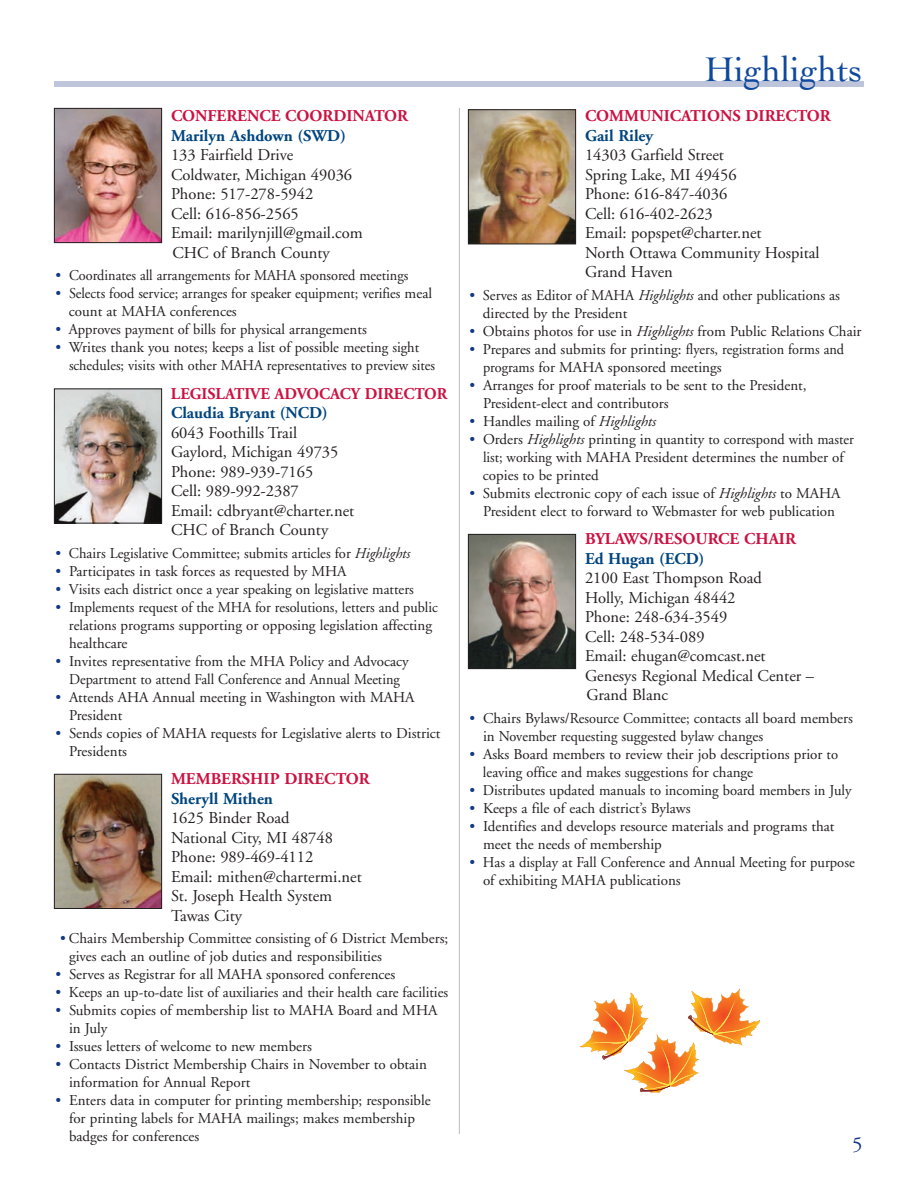
<style>
.page{position:relative;width:918px;height:1188px;background:#fff}
.page>*{position:absolute;margin:0;border:0;box-sizing:border-box;transform-origin:0 0}
.t1{font:36px "Cochin";color:#0f499d}
.t2{font:21px "Adobe Garamond";color:#113880}
.t3{font:16.5px/19.5px "Adobe Garamond";color:#231f20}
.t4{font:700 16.5px "Adobe Garamond";color:#cd1141}
.t5{font:700 16.5px "Adobe Garamond";color:#01457f}
.t6{font:15px/18px "Adobe Garamond";color:#231f20}
.t7{font:15px/18px "Adobe Garamond";color:#231f20;scale:.95 1}
.s1{color:#113880}
.s2{font-style:italic}
</style>
<div class="page">
<div style="left:54px;top:81px;width:810px;height:6px;background:#bec5db"></div>
<hr style="left:459px;top:108px;width:1px;height:1026px;background:#bcbdc0">
<img style="left:56px;top:390px;width:104px;height:132px">
<div style="left:54px;top:388px;width:108px;height:136px;border:1px solid #231f20"></div>
<img style="left:470px;top:111px;width:104px;height:131px">
<div style="left:468px;top:109px;width:108px;height:135px;border:1px solid #231f20"></div>
<img style="left:470px;top:536px;width:104px;height:131px">
<div style="left:468px;top:534px;width:108px;height:135px;border:1px solid #231f20"></div>
<svg style="left:579px;top:988px;width:181px;height:105px"></svg>
<img style="left:56px;top:110px;width:104px;height:131px">
<div style="left:54px;top:108px;width:108px;height:135px;border:1px solid #231f20"></div>
<img style="left:56px;top:776px;width:104px;height:131px">
<div style="left:54px;top:774px;width:108px;height:135px;border:1px solid #231f20"></div>
<p class="t4" style="left:171px;top:107px;width:239px">CONFERENCE COORDINATOR</p>
<p class="t5" style="left:171px;top:127px;width:176px">Marilyn Ashdown (SWD)</p>
<p class="t3" style="left:171px;top:146px;width:193px">133 Fairfield Drive<br>Coldwater, Michigan 49036<br>Phone: 517-278-5942<br>Cell: 616-856-2565<br>Email: marilynjill@gmail.com<br>CHC of Branch County</p>
<p class="t7" style="left:56px;top:267px;width:373px"><span class="s1">•</span> Coordinates all arrangements for MAHA sponsored meetings</p>
<p class="t7" style="left:69px;top:285px;width:384px;text-indent:-13px"><span class="s1">•</span> Selects food service; arranges for speaker equipment; verifies meal count at MAHA conferences</p>
<p class="t6" style="left:55px;top:321px;width:313px"><span class="s1">•</span> Approves payment of bills for physical arrangements</p>
<p class="t6" style="left:69px;top:339px;width:368px;text-indent:-14px"><span class="s1">•</span> Writes thank you notes; keeps a list of possible meeting sight schedules; visits with other MAHA representatives to preview sites</p>
<p class="t4" style="left:171px;top:385px;width:278px">LEGISLATIVE ADVOCACY DIRECTOR</p>
<p class="t5" style="left:171px;top:404px;width:158px">Claudia Bryant (NCD)</p>
<p class="t3" style="left:171px;top:423px;width:185px">6043 Foothills Trail<br>Gaylord, Michigan 49735<br>Phone: 989-939-7165<br>Cell: 989-992-2387<br>Email: cdbryant@charter.net<br>CHC of Branch County</p>
<p class="t6" style="left:56px;top:545px;width:356px"><span class="s1">•</span> Chairs Legislative Committee; submits articles for <span class="s2">Highlights</span></p>
<p class="t6" style="left:56px;top:563px;width:293px"><span class="s1">•</span> Participates in task forces as requested by MHA</p>
<p class="t6" style="left:56px;top:581px;width:360px"><span class="s1">•</span> Visits each district once a year speaking on legislative matters</p>
<p class="t7" style="left:69px;top:599px;width:390px;text-indent:-13px"><span class="s1">•</span> Implements request of the MHA for resolutions, letters and public relations programs supporting or opposing legislation affecting healthcare</p>
<p class="t6" style="left:56px;top:653px;width:355px;text-align:center"><span class="s1">•</span> Invites representative from the MHA Policy and Advocacy<br>Department to attend Fall Conference and Annual Meeting</p>
<p class="t6" style="left:69px;top:689px;width:347px;text-indent:-14px"><span class="s1">•</span> Attends AHA Annual meeting in Washington with MAHA<br>President</p>
<p class="t6" style="left:69px;top:725px;width:373px;text-indent:-14px"><span class="s1">•</span> Sends copies of MAHA requests for Legislative alerts to District<br>Presidents</p>
<p class="t4" style="left:171px;top:770px;width:200px">MEMBERSHIP DIRECTOR</p>
<p class="t5" style="left:171px;top:790px;width:104px">Sheryll Mithen</p>
<p class="t3" style="left:171px;top:809px;width:192px">1625 Binder Road<br>National City, MI 48748<br>Phone: 989-469-4112<br>Email: mithen@chartermi.net<br>St. Joseph Health System<br>Tawas City</p>
<p class="t6" style="left:69px;top:930px;width:381px;text-indent:-9px"><span class="s1">•</span> Chairs Membership Committee consisting of 6 District Members; gives each an outline of job duties and responsibilities</p>
<p class="t6" style="left:56px;top:966px;width:341px"><span class="s1">•</span> Serves as Registrar for all MAHA sponsored conferences</p>
<p class="t6" style="left:56px;top:984px;width:394px"><span class="s1">•</span> Keeps an up-to-date list of auxiliaries and their health care facilities</p>
<p class="t6" style="left:69px;top:1002px;width:370px;text-indent:-14px"><span class="s1">•</span> Submits copies of membership list to MAHA Board and MHA in July</p>
<p class="t6" style="left:56px;top:1038px;width:258px"><span class="s1">•</span> Issues letters of welcome to new members</p>
<p class="t6" style="left:69px;top:1056px;width:359px;text-indent:-14px"><span class="s1">•</span> Contacts District Membership Chairs in November to obtain information for Annual Report</p>
<p class="t6" style="left:69px;top:1092px;width:363px;text-indent:-14px"><span class="s1">•</span> Enters data in computer for printing membership; responsible for printing labels for MAHA mailings; makes membership badges for conferences</p>
<h1 class="t1" style="left:705px;top:49px;width:159px">Highlights</h1>
<p class="t4" style="left:585px;top:107px;width:247px">COMMUNICATIONS DIRECTOR</p>
<p class="t5" style="left:585px;top:127px;width:70px">Gail Riley</p>
<p class="t3" style="left:585px;top:146px;width:236px">14303 Garfield Street<br>Spring Lake, MI 49456<br>Phone: 616-847-4036<br>Cell: 616-402-2623<br>Email: popspet@charter.net<br>North Ottawa Community Hospital<br>Grand Haven</p>
<p class="t6" style="left:483px;top:287px;width:359px;text-indent:-13px"><span class="s1">•</span> Serves as Editor of MAHA <span class="s2">Highlights</span> and other publications as directed by the President</p>
<p class="t6" style="left:469px;top:323px;width:394px"><span class="s1">•</span> Obtains photos for use in <span class="s2">Highlights</span> from Public Relations Chair</p>
<p class="t6" style="left:483px;top:341px;width:363px;text-indent:-14px"><span class="s1">•</span> Prepares and submits for printing: flyers, registration forms and programs for MAHA sponsored meetings</p>
<p class="t6" style="left:483px;top:377px;width:325px;text-indent:-14px"><span class="s1">•</span> Arranges for proof materials to be sent to the President,<br>President-elect and contributors</p>
<p class="t6" style="left:470px;top:413px;width:188px"><span class="s1">•</span> Handles mailing of <span class="s2">Highlights</span></p>
<p class="t6" style="left:483px;top:431px;width:372px;text-indent:-13px"><span class="s1">•</span> Orders <span class="s2">Highlights</span> printing in quantity to correspond with master list; working with MAHA President determines the number of copies to be printed</p>
<p class="t6" style="left:469px;top:485px;width:373px;text-align:center"><span class="s1">•</span> Submits electronic copy of each issue of <span class="s2">Highlights</span> to MAHA<br>President elect to forward to Webmaster for web publication</p>
<p class="t4" style="left:585px;top:530px;width:213px">BYLAWS/RESOURCE CHAIR</p>
<p class="t5" style="left:585px;top:550px;width:121px">Ed Hugan (ECD)</p>
<p class="t3" style="left:585px;top:569px;width:231px">2100 East Thompson Road<br>Holly, Michigan 48442<br>Phone: 248-634-3549<br>Cell: 248-534-089<br>Email: ehugan@comcast.net<br>Genesys Regional Medical Center –<br>Grand Blanc</p>
<p class="t6" style="left:483px;top:710px;width:372px;text-indent:-14px"><span class="s1">•</span> Chairs Bylaws/Resource Committee; contacts all board members in November requesting suggested bylaw changes</p>
<p class="t6" style="left:483px;top:746px;width:357px;text-indent:-13px"><span class="s1">•</span> Asks Board members to review their job descriptions prior to leaving office and makes suggestions for change</p>
<p class="t6" style="left:470px;top:782px;width:384px"><span class="s1">•</span> Distributes updated manuals to incoming board members in July</p>
<p class="t6" style="left:470px;top:800px;width:223px"><span class="s1">•</span> Keeps a file of each district’s Bylaws</p>
<p class="t6" style="left:483px;top:818px;width:353px;text-indent:-14px"><span class="s1">•</span> Identifies and develops resource materials and programs that meet the needs of membership</p>
<p class="t6" style="left:483px;top:854px;width:373px;text-indent:-14px"><span class="s1">•</span> Has a display at Fall Conference and Annual Meeting for purpose of exhibiting MAHA publications</p>
<h2 class="t2" style="left:852px;top:1133px;width:12px">5</h2>
</div>
